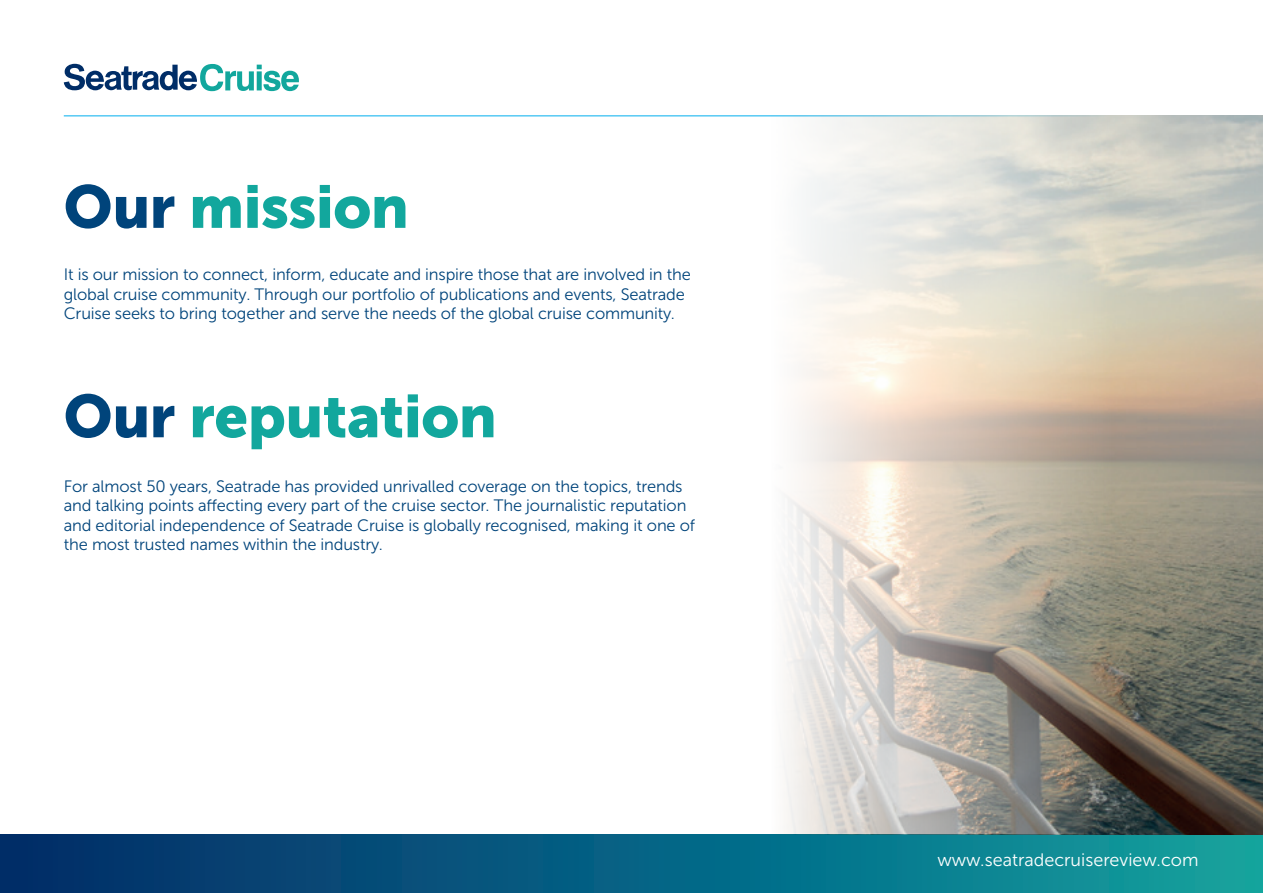
<style>
.page{position:relative;width:1263px;height:893px;background:#fff}
.page>*{position:absolute;margin:0;border:0;box-sizing:border-box;transform-origin:0 0}
.t1{font:60px "Museo Sans 900";letter-spacing:-.01em;color:#12a79d}
.t2{font:18px "Museo Sans 300";color:#fff}
.t3{font:16.5px/19.5px "Museo Sans 300";letter-spacing:-.01em;color:#00447b}
.s1{color:#00447b}
</style>
<div class="page">
<hr style="left:64px;top:115px;width:1135px;height:1px;background:#00aeef">
<div style="left:0;top:835px;width:1263px;height:58px;background:linear-gradient(to right,#002967,#10a0a0)"></div>
<svg style="left:64px;top:64px;width:235px;height:27px"></svg>
<img style="left:772px;top:115px;width:491px;height:720px">
<p class="t1" style="left:64px;top:173px;width:347px"><span class="s1">Our</span> mission</p>
<p class="t3" style="left:64px;top:265px;width:629px">It is our mission to connect, inform, educate and inspire those that are involved in the global cruise community. Through our portfolio of publications and events, Seatrade<br>Cruise seeks to bring together and serve the needs of the global cruise community.</p>
<p class="t1" style="left:64px;top:382px;width:435px"><span class="s1">Our</span> reputation</p>
<p class="t3" style="left:64px;top:476px;width:633px">For almost 50 years, Seatrade has provided unrivalled coverage on the topics, trends and talking points affecting every part of the cruise sector. The journalistic reputation and editorial independence of Seatrade Cruise is globally recognised, making it one of the most trusted names within the industry.</p>
<p class="t2" style="left:937px;top:850px;width:263px">www.seatradecruisereview.com</p>
</div>
